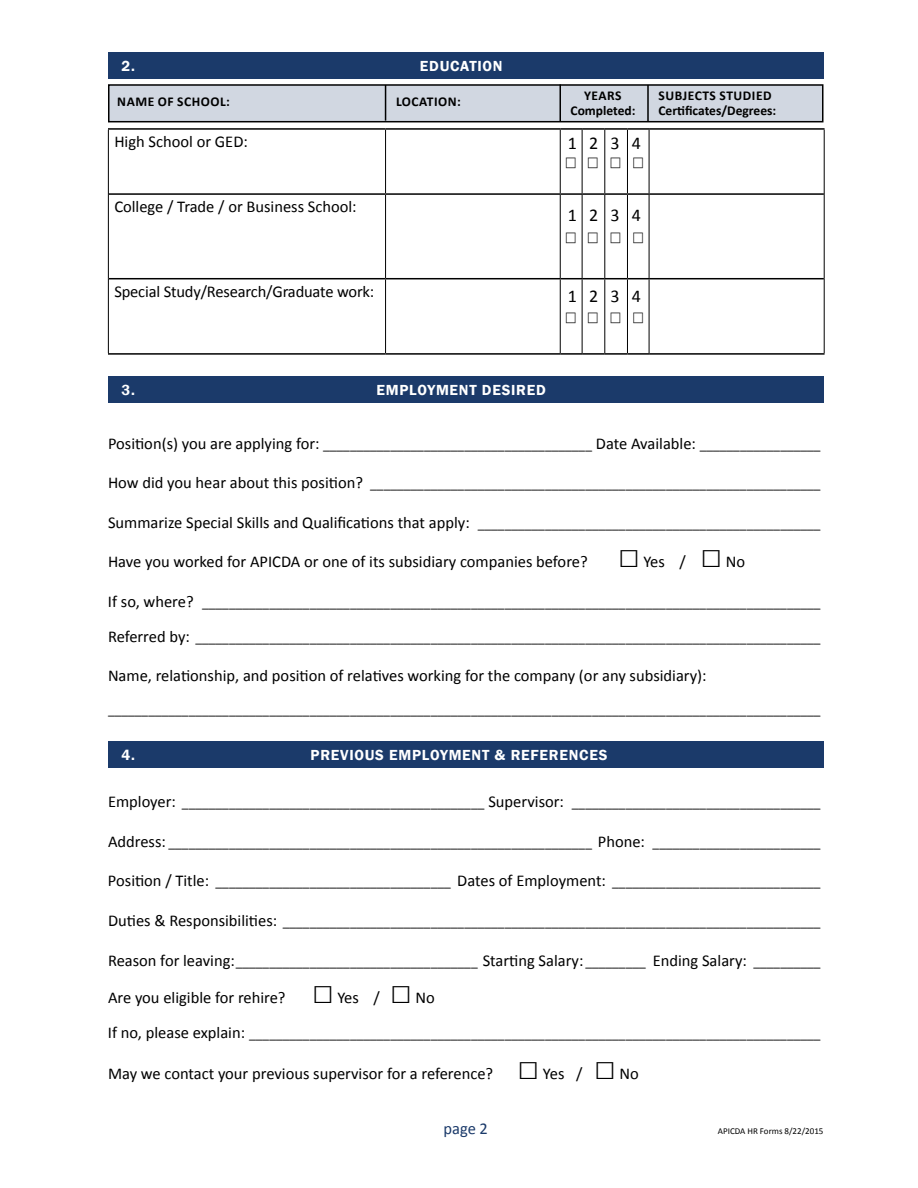
<style>
.page{position:relative;width:918px;height:1188px;background:#fff}
.page>*{position:absolute;margin:0;border:0;box-sizing:border-box;transform-origin:0 0}
.t1{font:18px "Calibri";color:#000}
.t2{font:16.5px "Calibri";color:#000}
.t3{font:16.5px "Calibri";color:#1b3a6a}
.t4{font:600 15px "Franklin Gothic";letter-spacing:.05em;color:#fff}
.t5{font:13.5px "Calibri";color:#000}
.t6{font:700 13.5px "Calibri";letter-spacing:.03em;color:#000}
.t7{font:700 13.5px "Calibri";color:#000}
.t8{font:9px "Calibri";color:#000}
.s1{font-size:16.5px}
.s2{font-size:36px}
</style>
<div class="page">
<div style="left:108px;top:52px;width:716px;height:27px;background:#1b3a6a"></div>
<div style="left:108px;top:376px;width:716px;height:27px;background:#1b3a6a"></div>
<div style="left:108px;top:741px;width:716px;height:27px;background:#1b3a6a"></div>
<div style="left:109px;top:85px;width:714px;height:37px;background:#d1d7e1"></div>
<div style="left:108px;top:84px;width:716px;height:38px;border:2px solid #000"></div>
<hr style="left:385px;top:85px;width:1px;height:36px;background:#000">
<hr style="left:560px;top:84px;width:1px;height:38px;background:#000">
<hr style="left:647px;top:85px;width:2px;height:37px;background:#000">
<hr style="left:108px;top:130px;width:1px;height:64px;background:#000">
<hr style="left:385px;top:130px;width:1px;height:63px;background:#000">
<hr style="left:560px;top:130px;width:1px;height:63px;background:#000">
<hr style="left:582px;top:130px;width:1px;height:63px;background:#000">
<hr style="left:604px;top:130px;width:1px;height:63px;background:#000">
<hr style="left:627px;top:130px;width:1px;height:63px;background:#000">
<hr style="left:649px;top:130px;width:1px;height:63px;background:#000">
<hr style="left:824px;top:130px;width:1px;height:64px;background:#000">
<hr style="left:108px;top:194px;width:1px;height:85px;background:#000">
<hr style="left:385px;top:195px;width:1px;height:83px;background:#000">
<hr style="left:560px;top:195px;width:1px;height:83px;background:#000">
<hr style="left:582px;top:195px;width:1px;height:83px;background:#000">
<hr style="left:604px;top:195px;width:1px;height:83px;background:#000">
<hr style="left:627px;top:195px;width:1px;height:83px;background:#000">
<hr style="left:649px;top:195px;width:1px;height:83px;background:#000">
<hr style="left:824px;top:194px;width:1px;height:85px;background:#000">
<hr style="left:108px;top:279px;width:1px;height:74px;background:#000">
<hr style="left:385px;top:279px;width:1px;height:74px;background:#000">
<hr style="left:560px;top:279px;width:1px;height:74px;background:#000">
<hr style="left:582px;top:279px;width:1px;height:74px;background:#000">
<hr style="left:604px;top:279px;width:1px;height:74px;background:#000">
<hr style="left:627px;top:279px;width:1px;height:74px;background:#000">
<hr style="left:649px;top:279px;width:1px;height:74px;background:#000">
<hr style="left:824px;top:279px;width:1px;height:74px;background:#000">
<hr style="left:560px;top:128px;width:22px;height:2px;background:#000">
<hr style="left:109px;top:193px;width:277px;height:2px;background:#000">
<hr style="left:386px;top:193px;width:174px;height:2px;background:#000">
<hr style="left:560px;top:193px;width:22px;height:2px;background:#000">
<hr style="left:582px;top:193px;width:23px;height:2px;background:#000">
<hr style="left:605px;top:193px;width:22px;height:2px;background:#000">
<hr style="left:627px;top:193px;width:22px;height:2px;background:#000">
<hr style="left:649px;top:193px;width:175px;height:2px;background:#000">
<hr style="left:109px;top:278px;width:277px;height:1px;background:#000">
<hr style="left:386px;top:278px;width:174px;height:1px;background:#000">
<svg style="left:560px;top:278px;width:89px;height:1px"></svg>
<hr style="left:649px;top:278px;width:175px;height:1px;background:#000">
<hr style="left:108px;top:353px;width:278px;height:2px;background:#000">
<hr style="left:386px;top:353px;width:174px;height:2px;background:#000">
<hr style="left:560px;top:353px;width:22px;height:2px;background:#000">
<hr style="left:582px;top:353px;width:23px;height:2px;background:#000">
<hr style="left:605px;top:353px;width:22px;height:2px;background:#000">
<hr style="left:627px;top:353px;width:22px;height:2px;background:#000">
<hr style="left:649px;top:353px;width:176px;height:2px;background:#000">
<hr style="left:108px;top:128px;width:278px;height:2px;background:#000">
<hr style="left:386px;top:128px;width:174px;height:2px;background:#000">
<hr style="left:582px;top:128px;width:23px;height:2px;background:#000">
<hr style="left:605px;top:128px;width:22px;height:2px;background:#000">
<hr style="left:627px;top:128px;width:22px;height:2px;background:#000">
<hr style="left:649px;top:128px;width:176px;height:2px;background:#000">
<p class="t4" style="left:122px;top:56px;width:15px">2.</p>
<p class="t4" style="left:420px;top:56px;width:84px">EDUCATION</p>
<p class="t6" style="left:117px;top:93px;width:114px">NAME OF SCHOOL:</p>
<p class="t6" style="left:396px;top:93px;width:66px">LOCATION:</p>
<p class="t2" style="left:114px;top:131px;width:135px">High School or GED:</p>
<p class="t2" style="left:114px;top:197px;width:244px">College / Trade / or Business School:</p>
<p class="t2" style="left:114px;top:281px;width:262px">Special Study/Research/Graduate work:</p>
<p class="t6" style="left:584px;top:86px;width:39px">YEARS</p>
<p class="t6" style="left:659px;top:86px;width:115px">SUBJECTS STUDIED</p>
<p class="t7" style="left:571px;top:101px;width:66px">Completed:</p>
<p class="t7" style="left:658px;top:102px;width:119px">Certificates/Degrees:</p>
<h1 class="t1" style="left:568px;top:131px;width:75px">1 2 3 4</h1>
<h1 class="t1" style="left:568px;top:203px;width:75px">1 2 3 4</h1>
<h1 class="t1" style="left:568px;top:285px;width:75px">1 2 3 4</h1>
<p class="t4" style="left:122px;top:380px;width:15px">3.</p>
<p class="t4" style="left:377px;top:380px;width:171px">EMPLOYMENT DESIRED</p>
<p class="t5" style="left:108px;top:436px;width:714px"><span class="s1">Position(s) you are applying for:</span> ________________________________________ <span class="s1">Date Available:</span> __________________</p>
<p class="t5" style="left:108px;top:475px;width:714px"><span class="s1">How did you hear about this position?</span> ___________________________________________________________________</p>
<p class="t5" style="left:108px;top:515px;width:714px"><span class="s1">Summarize Special Skills and Qualifications that apply:</span> ___________________________________________________</p>
<p class="t2" style="left:108px;top:552px;width:639px">Have you worked for APICDA or one of its subsidiary companies before? <span class="s2">□</span> Yes / <span class="s2">□</span> No</p>
<p class="t5" style="left:108px;top:594px;width:714px"><span class="s1">If so, where?</span> ____________________________________________________________________________________________</p>
<p class="t5" style="left:108px;top:629px;width:714px"><span class="s1">Referred by:</span> _____________________________________________________________________________________________</p>
<p class="t2" style="left:108px;top:666px;width:600px">Name, relationship, and position of relatives working for the company (or any subsidiary):</p>
<p class="t5" style="left:108px;top:701px;width:714px">__________________________________________________________________________________________________________</p>
<p class="t4" style="left:122px;top:745px;width:15px">4.</p>
<p class="t4" style="left:311px;top:745px;width:298px">PREVIOUS EMPLOYMENT &amp; REFERENCES</p>
<p class="t5" style="left:108px;top:794px;width:714px"><span class="s1">Employer:</span> _____________________________________________ <span class="s1">Supervisor:</span> _____________________________________</p>
<p class="t5" style="left:108px;top:834px;width:714px"><span class="s1">Address:</span> _______________________________________________________________ <span class="s1">Phone:</span> _________________________</p>
<p class="t5" style="left:108px;top:873px;width:714px"><span class="s1">Position / Title:</span> ___________________________________ <span class="s1">Dates of Employment:</span> _______________________________</p>
<p class="t5" style="left:108px;top:913px;width:714px"><span class="s1">Duties &amp; Responsibilities:</span> ________________________________________________________________________________</p>
<p class="t5" style="left:108px;top:953px;width:714px"><span class="s1">Reason for leaving:</span>____________________________________ <span class="s1">Starting Salary:</span> _________ <span class="s1">Ending Salary:</span> __________</p>
<p class="t2" style="left:108px;top:988px;width:328px">Are you eligible for rehire? <span class="s2">□</span> Yes / <span class="s2">□</span> No</p>
<p class="t5" style="left:108px;top:1025px;width:714px"><span class="s1">If no, please explain:</span> _____________________________________________________________________________________</p>
<p class="t2" style="left:108px;top:1063px;width:532px">May we contact your previous supervisor for a reference? <span class="s2">□</span> Yes / <span class="s2">□</span> No</p>
<p class="t3" style="left:443px;top:1118px;width:46px">page 2</p>
<p class="t8" style="left:718px;top:1125px;width:107px">APICDA HR Forms 8/22/2015</p>
</div>
